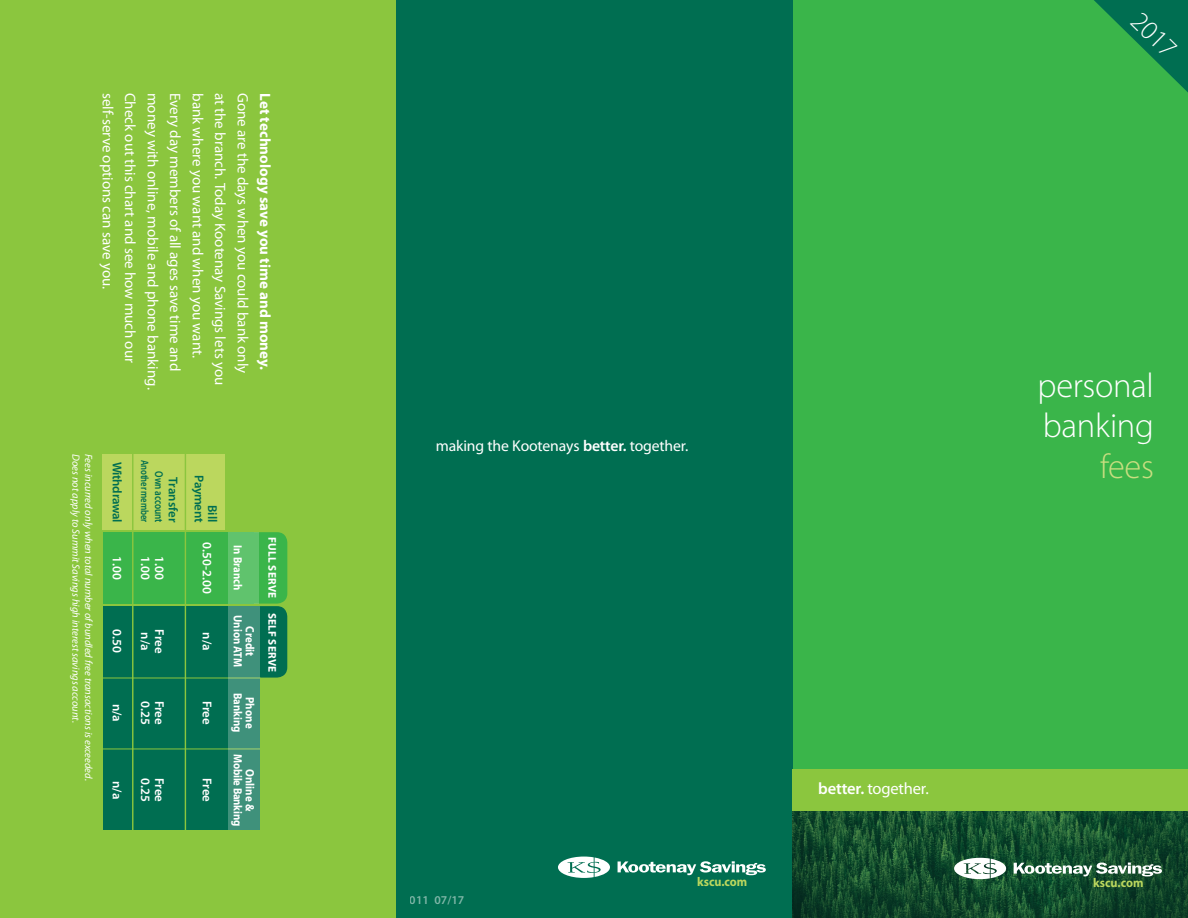
<style>
.page{position:relative;width:1188px;height:918px;background:#fff}
.page>*{position:absolute;margin:0;border:0;box-sizing:border-box;transform-origin:0 0}
.t1{font:300 34.5px/40.5px "Myriad Pro";letter-spacing:-.01em;color:#fff}
.t2{font:300 34.5px "Myriad Pro";color:#c9de80}
.t3{font:300 28.5px "Myriad Pro";color:#fff}
.t4{font:300 27px "Myriad Pro";color:#fff}
.t5{font:16.5px "Myriad Pro";letter-spacing:-.01em;color:#fff}
.t6{font:15.6px "Myriad Pro";letter-spacing:-.01em;color:#fff}
.t7{font:15px "Myriad Pro";color:#fff}
.t8{font:700 15px "Myriad Pro";letter-spacing:.005em;color:#fff}
.t9{font:600 12.9px "Myriad Pro";color:#fff}
.t10{font:600 12.9px "Myriad Pro";letter-spacing:-.025em;color:#006e51}
.t11{font:600 12.9px "Myriad Pro";color:#006e51}
.t12{font:700 12.75px "Myriad Pro";color:#bbd75e;scale:.95 1}
.t13{font:700 12.15px "Myriad Pro";color:#fff;scale:.9 1}
.t14{font:600 12px "Myriad Pro";color:#fff}
.t15{font:700 11.85px "Myriad Pro";color:#fff;scale:.9 1}
.t16{font:700 11.85px "Myriad Pro";letter-spacing:-.025em;color:#fff;scale:.9 1}
.t17{font:600 11.4px "Myriad Pro";letter-spacing:-.01em;color:#006e51;scale:.8 1}
.t18{font:700 11.25px "Myriad Pro";letter-spacing:.02em;color:#fff}
.t19{font:600 10.65px "Myriad Pro";letter-spacing:-.01em;color:#006e51;scale:.8 1}
.t20{font:italic 10.5px "Myriad Pro";color:#fff}
.s1{font-weight:600}
</style>
<div class="page">
<div style="left:792px;top:0;width:396px;height:918px;background:#3ab54a"></div>
<div style="left:396px;top:0;width:396px;height:918px;background:#006e51"></div>
<img style="left:792px;top:811px;width:396px;height:107px">
<div style="left:792px;top:769px;width:396px;height:42px;background:#8bc63e"></div>
<svg style="left:1014px;top:863px;width:148px;height:13px;background:#779985"></svg>
<svg style="left:954px;top:858px;width:52px;height:21px"></svg>
<svg style="left:618px;top:861px;width:148px;height:14px"></svg>
<svg style="left:558px;top:857px;width:52px;height:21px"></svg>
<div style="left:0;top:0;width:396px;height:918px;background:#8bc63e"></div>
<div style="left:103px;top:532px;width:151px;height:72px;background:#3ab54a"></div>
<div style="left:103px;top:606px;width:157px;height:223px;background:#006e51"></div>
<div style="left:103px;top:454px;width:122px;height:75px;background:#bbd75e"></div>
<div style="left:144px;top:532px;width:143px;height:72px;background:#3ab54a;border-radius:10px"></div>
<div style="left:152px;top:606px;width:135px;height:72px;background:#006e51;border-radius:10px"></div>
<hr style="left:90px;top:749px;width:171px;height:1px;background:#8bc63e">
<hr style="left:91px;top:678px;width:169px;height:1px;background:#8bc63e">
<hr style="left:185px;top:452px;width:1px;height:416px;background:#8bc63e">
<div style="left:228px;top:606px;width:32px;height:223px;background:#3f917b"></div>
<div style="left:228px;top:532px;width:31px;height:72px;background:#60c36d"></div>
<hr style="left:132px;top:452px;width:1px;height:415px;background:#8bc63e">
<svg style="left:1094px;top:0;width:94px;height:93px"></svg>
<p class="t7" style="left:117px;top:93px;width:198px;rotate:90deg">self-serve options can save you.</p>
<p class="t7" style="left:140px;top:93px;width:272px;rotate:90deg">Check out this chart and see how much our</p>
<p class="t7" style="left:162px;top:93px;width:298px;rotate:90deg">money with online, mobile and phone banking.</p>
<p class="t7" style="left:185px;top:93px;width:280px;rotate:90deg">Every day members of all ages save time and</p>
<p class="t7" style="left:207px;top:93px;width:267px;rotate:90deg">bank where you want and when you want.</p>
<p class="t7" style="left:230px;top:93px;width:294px;rotate:90deg">at the branch. Today Kootenay Savings lets you</p>
<p class="t7" style="left:252px;top:93px;width:282px;rotate:90deg">Gone are the days when you could bank only</p>
<p class="t8" style="left:275px;top:93px;width:279px;rotate:90deg">Let technology save you time and money.</p>
<p class="t20" style="left:83px;top:454px;width:270px;rotate:90deg">Does not apply to Summit Savings high interest savings account.</p>
<p class="t20" style="left:95px;top:454px;width:328px;rotate:90deg">Fees incurred only when total number of bundled free transactions is exceeded.</p>
<p class="t10" style="left:125px;top:462px;width:62px;rotate:90deg">Withdrawal</p>
<p class="t9" style="left:125px;top:556px;width:25px;rotate:90deg">1.00</p>
<p class="t9" style="left:125px;top:629px;width:25px;rotate:90deg">0.50</p>
<p class="t9" style="left:125px;top:704px;width:20px;rotate:90deg">n/a</p>
<p class="t9" style="left:125px;top:781px;width:20px;rotate:90deg">n/a</p>
<p class="t19" style="left:152px;top:460px;width:80px;rotate:90deg">Another member</p>
<p class="t9" style="left:154px;top:556px;width:25px;rotate:90deg">1.00</p>
<p class="t17" style="left:166px;top:471px;width:65px;rotate:90deg">Own account</p>
<p class="t9" style="left:168px;top:556px;width:25px;rotate:90deg">1.00</p>
<p class="t11" style="left:182px;top:477px;width:46px;rotate:90deg">Transfer</p>
<p class="t10" style="left:207px;top:475px;width:49px;rotate:90deg">Payment</p>
<p class="t10" style="left:221px;top:505px;width:19px;rotate:90deg">Bill</p>
<p class="t9" style="left:216px;top:542px;width:53px;rotate:90deg">0.50-2.00</p>
<p class="t9" style="left:216px;top:632px;width:20px;rotate:90deg">n/a</p>
<p class="t9" style="left:168px;top:629px;width:25px;rotate:90deg">Free</p>
<p class="t9" style="left:154px;top:632px;width:20px;rotate:90deg">n/a</p>
<p class="t9" style="left:154px;top:701px;width:25px;rotate:90deg">0.25</p>
<p class="t9" style="left:168px;top:701px;width:25px;rotate:90deg">Free</p>
<p class="t9" style="left:216px;top:701px;width:25px;rotate:90deg">Free</p>
<p class="t9" style="left:154px;top:778px;width:25px;rotate:90deg">0.25</p>
<p class="t9" style="left:168px;top:778px;width:25px;rotate:90deg">Free</p>
<p class="t9" style="left:216px;top:778px;width:25px;rotate:90deg">Free</p>
<p class="t15" style="left:246px;top:545px;width:52px;rotate:90deg">In Branch</p>
<p class="t15" style="left:246px;top:615px;width:59px;rotate:90deg">Union ATM</p>
<p class="t15" style="left:246px;top:693px;width:46px;rotate:90deg">Banking</p>
<p class="t16" style="left:246px;top:754px;width:81px;rotate:90deg">Mobile Banking</p>
<p class="t13" style="left:258px;top:626px;width:35px;rotate:90deg">Credit</p>
<p class="t13" style="left:258px;top:697px;width:36px;rotate:90deg">Phone</p>
<p class="t13" style="left:258px;top:769px;width:48px;rotate:90deg">Online &amp;</p>
<p class="t18" style="left:280px;top:537px;width:62px;rotate:90deg">FULL SERVE</p>
<p class="t18" style="left:280px;top:613px;width:61px;rotate:90deg">SELF SERVE</p>
<h2 class="t3" style="left:1149px;top:2px;width:56px;rotate:44deg">2016</h2>
<h3 class="t4" style="left:1147px;top:5px;width:53px;rotate:45deg">2017</h3>
<p class="t6" style="left:436px;top:436px;width:254px">making the Kootenays <span class="s1">better.</span> together.</p>
<h1 class="t1" style="left:1038px;top:365px;width:118px">personal banking</h1>
<h1 class="t2" style="left:1100px;top:445px;width:55px">fees</h1>
<p class="t14" style="left:410px;top:892px;width:56px">011 07/17</p>
<p class="t5" style="left:818px;top:778px;width:112px"><span class="s1">better.</span> together.</p>
<p class="t12" style="left:697px;top:873px;width:54px">kscu.com</p>
<p class="t12" style="left:1093px;top:875px;width:54px">kscu.com</p>
</div>
